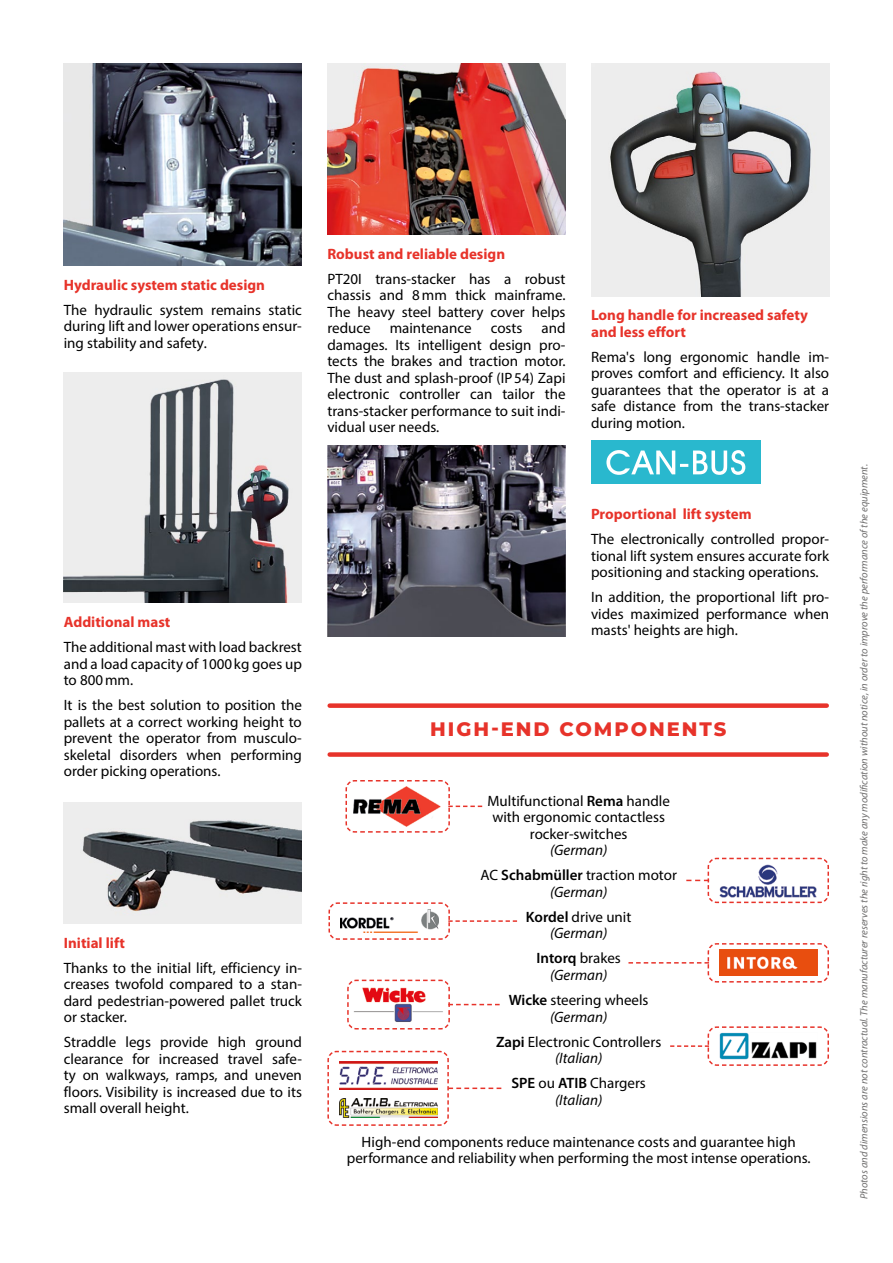
<style>
.page{position:relative;width:893px;height:1263px;background:#fff}
.page>*{position:absolute;margin:0;border:0;box-sizing:border-box;transform-origin:0 0}
.t1{font:800 19.5px "Montserrat";letter-spacing:.1em;color:#e7332a}
.t2{font:15px/16.5px "Myriad Pro";color:#000;text-align:justify}
.t3{font:700 15px/16.5px "Myriad Pro";color:#e7332a}
.t4{font:italic 15px/25px "Myriad Pro";color:#000;text-align:center}
.t5{font:italic 10.5px "Myriad Pro";color:#706f6f}
.s1{font-weight:600}
.s2{font-style:italic}
.s3{font-weight:600;font-style:normal}
.s4{font-style:normal}
</style>
<div class="page">
<img style="left:327px;top:445px;width:238px;height:192px">
<img style="left:327px;top:64px;width:238px;height:171px">
<img style="left:64px;top:64px;width:238px;height:202px">
<img style="left:591px;top:64px;width:238px;height:232px">
<img style="left:64px;top:372px;width:238px;height:231px">
<div style="left:591px;top:441px;width:170px;height:43px;background:#29b8ce"></div>
<svg style="left:606px;top:450px;width:139px;height:25px"></svg>
<img style="left:64px;top:803px;width:238px;height:121px">
<svg style="left:345px;top:780px;width:137px;height:53px"></svg>
<svg style="left:686px;top:857px;width:143px;height:47px"></svg>
<svg style="left:328px;top:902px;width:189px;height:38px"></svg>
<svg style="left:628px;top:943px;width:201px;height:40px"></svg>
<svg style="left:347px;top:979px;width:153px;height:51px"></svg>
<svg style="left:670px;top:1026px;width:159px;height:40px"></svg>
<svg style="left:327px;top:1050px;width:174px;height:76px"></svg>
<div style="left:330px;top:703px;width:497px;height:5px;background:#e7332a"></div>
<div style="left:330px;top:752px;width:497px;height:5px;background:#e7332a"></div>
<p class="t3" style="left:327px;top:245px;width:179px">Robust and reliable design</p>
<p class="t2" style="left:327px;top:270px;width:240px">PT20I trans-stacker has a robust chassis and 8mm thick mainframe.<br>The heavy steel battery cover helps reduce</p>
<p class="t3" style="left:64px;top:276px;width:203px">Hydraulic system static design</p>
<p class="t2" style="left:64px;top:301px;width:240px">The hydraulic system remains static during lift and lower operations ensur&shy;ing stability and safety.</p>
<p class="t3" style="left:591px;top:307px;width:218px">Long handle for increased safety and less effort</p>
<p class="t2" style="left:591px;top:348px;width:240px">Rema's long ergonomic handle im&shy;proves comfort and efficiency. It also guarantees that the operator is at a safe distance from the trans-stacker during motion.</p>
<p class="t2" style="left:327px;top:320px;width:240px;text-indent:214px">and damages. Its intelligent design pro&shy;tects the brakes and traction motor.<br>The dust and splash-proof (IP54) Zapi electronic controller can tailor the trans-stacker performance to suit indi&shy;vidual user needs.</p>
<p class="t2" style="left:390px;top:320px;width:83px">maintenance</p>
<p class="t2" style="left:491px;top:320px;width:33px">costs</p>
<p class="t3" style="left:64px;top:613px;width:108px">Additional mast</p>
<p class="t2" style="left:64px;top:638px;width:240px">The additional mast with load backrest and a load capacity of 1000kg goes up to 800mm.</p>
<p class="t2" style="left:64px;top:696px;width:240px">It is the best solution to position the pallets at a correct working height to prevent the operator from musculo&shy;skeletal disorders when performing order picking operations.</p>
<p class="t3" style="left:64px;top:934px;width:62px">Initial lift</p>
<p class="t2" style="left:64px;top:959px;width:240px">Thanks to the initial lift, efficiency in&shy;creases twofold compared to a stan&shy;dard pedestrian-powered pallet truck or stacker.</p>
<p class="t2" style="left:64px;top:1034px;width:240px">Straddle legs provide high ground clearance for increased travel safe&shy;ty on walkways, ramps, and uneven floors. Visibility is increased due to its small overall height.</p>
<p class="t3" style="left:591px;top:506px;width:162px">Proportional lift system</p>
<p class="t2" style="left:591px;top:531px;width:240px">The electronically controlled propor&shy;tional lift system ensures accurate fork positioning and stacking operations.</p>
<p class="t2" style="left:591px;top:589px;width:240px">In addition, the proportional lift pro&shy;vides maximized performance when masts' heights are high.</p>
<h1 class="t1" style="left:430px;top:715px;width:298px">HIGH-END COMPONENTS</h1>
<p class="t2" style="left:487px;top:792px;width:184px;text-align:center">Multifunctional <span class="s1">Rema</span> handle with ergonomic contactless rocker-switches</p>
<p class="t2" style="left:480px;top:838px;width:198px;line-height:25px;text-align:center"><span class="s2">(German)<br></span>AC <span class="s1">Schabmüller</span> traction motor</p>
<p class="t2" style="left:526px;top:879px;width:107px;line-height:25px;text-align:center"><span class="s2">(German)<br></span><span class="s1">Kordel</span> drive unit</p>
<p class="t4" style="left:536px;top:921px;width:86px">(German)<br><span class="s3">Intorq</span> <span class="s4">brakes</span></p>
<p class="t2" style="left:509px;top:962px;width:141px;line-height:25px;text-align:center"><span class="s2">(German)<br></span><span class="s1">Wicke</span> steering wheels</p>
<p class="t2" style="left:496px;top:1004px;width:167px;line-height:25px;text-align:center"><span class="s2">(German)<br></span><span class="s1">Zapi</span> Electronic Controllers</p>
<p class="t2" style="left:511px;top:1045px;width:136px;line-height:25px;text-align:center"><span class="s2">(Italian)<br></span><span class="s1">SPE</span> ou <span class="s1">ATIB</span> Chargers</p>
<p class="t4" style="left:555px;top:1087px;width:49px">(Italian)</p>
<p class="t2" style="left:347px;top:1133px;width:465px;text-align:center">High-end components reduce maintenance costs and guarantee high performance and reliability when performing the most intense operations.</p>
<p class="t5" style="left:857px;top:1199px;width:736px;rotate:-90deg">Photos and dimensions are not contractual. The manufacturer reserves the right to make any modification without notice, in order to improve the performance of the equipment.</p>
</div>
